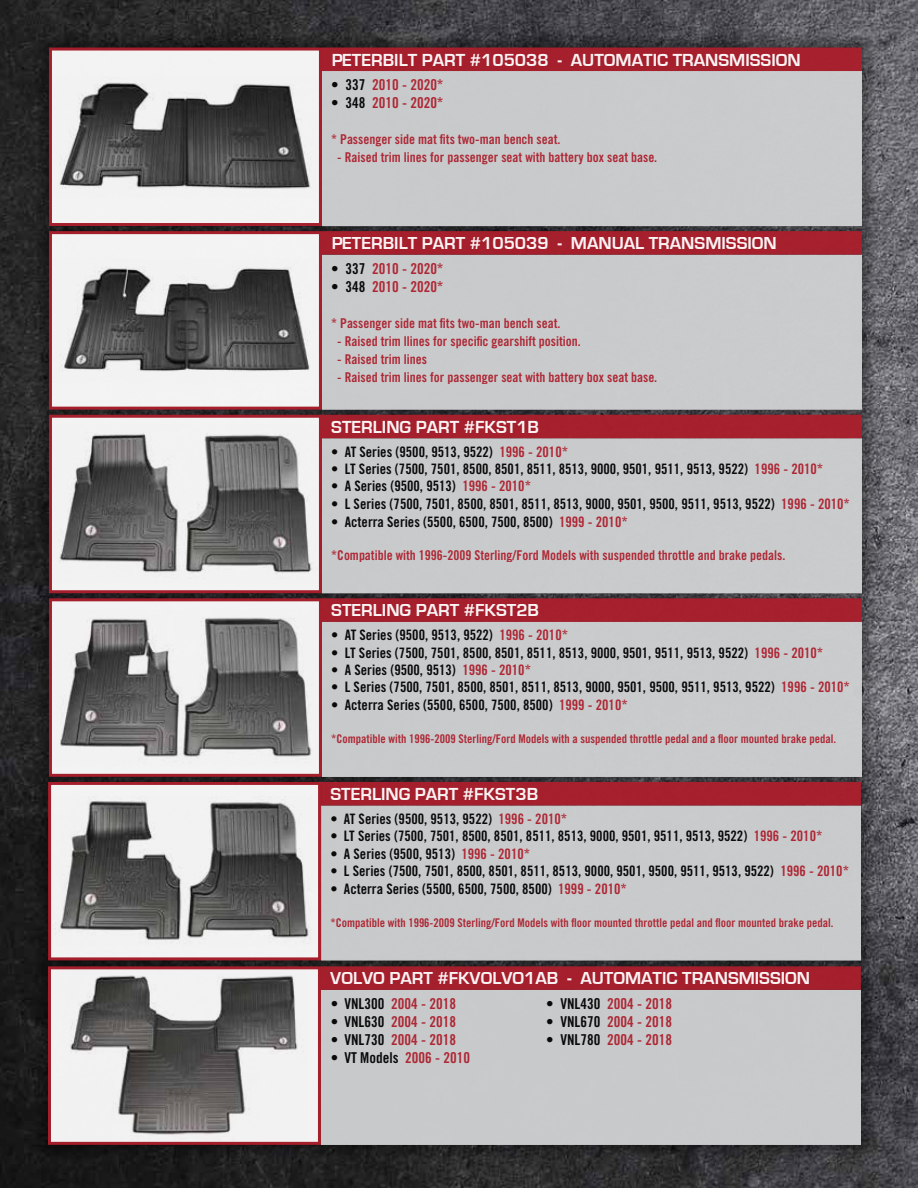
<style>
.page{position:relative;width:918px;height:1188px;background:#fff}
.page>*{position:absolute;margin:0;border:0;box-sizing:border-box;transform-origin:0 0}
.t1{font:700 18px "Eurostile";color:#fff}
.t2{font:15px "Trade Gothic Bold Cond Twenty";color:#ac1f2d}
.t3{font:15px "Trade Gothic Bold Cond Twenty";color:#000}
.t4{font:14.4px "Trade Gothic Bold Cond Twenty";color:#000}
.t5{font:13.5px "Trade Gothic Bold Cond Twenty";color:#ac1f2d}
.t6{font:12px "Trade Gothic Bold Cond Twenty";color:#ac1f2d}
.s1{color:#000}
.s2{color:#ac1f2d}
</style>
<div class="page">
<img style="left:0;top:0;width:918px;height:1188px">
<div style="left:34px;top:34px;width:884px;height:1125px;background:#000;opacity:.75"></div>
<div style="left:321px;top:72px;width:542px;height:155px;background:#c8cacb"></div>
<div style="left:321px;top:255px;width:542px;height:156px;background:#c8cacb"></div>
<div style="left:321px;top:439px;width:542px;height:155px;background:#c8cacb"></div>
<div style="left:321px;top:623px;width:542px;height:155px;background:#c8cacb"></div>
<svg style="left:321px;top:47px;width:542px;height:25px;background:#a32632"></svg>
<svg style="left:321px;top:230px;width:542px;height:25px;background:#9e202d"></svg>
<svg style="left:321px;top:414px;width:542px;height:25px;background:#a12430"></svg>
<svg style="left:322px;top:598px;width:541px;height:25px;background:#a42733"></svg>
<div style="left:50px;top:49px;width:270px;height:176px;background:#f3f3f3"></div>
<img style="left:59px;top:82px;width:251px;height:107px">
<div style="left:49px;top:48px;width:273px;height:178px;border:3px solid #ac1f2d"></div>
<div style="left:50px;top:233px;width:270px;height:175px;background:#f3f3f3"></div>
<img style="left:62px;top:267px;width:248px;height:104px">
<div style="left:49px;top:231px;width:273px;height:179px;border:3px solid #ac1f2d"></div>
<div style="left:50px;top:416px;width:270px;height:176px;background:#f2f2f2"></div>
<img style="left:59px;top:433px;width:253px;height:141px">
<div style="left:49px;top:415px;width:273px;height:178px;border:3px solid #ac1f2d"></div>
<div style="left:50px;top:600px;width:270px;height:175px;background:#f2f2f2"></div>
<img style="left:60px;top:617px;width:251px;height:140px">
<div style="left:49px;top:598px;width:273px;height:179px;border:3px solid #ac1f2d"></div>
<div style="left:320px;top:806px;width:542px;height:155px;background:#c8cacb"></div>
<svg style="left:320px;top:781px;width:542px;height:25px;background:#9f222e"></svg>
<div style="left:50px;top:783px;width:270px;height:176px;background:#f2f2f2"></div>
<img style="left:55px;top:801px;width:254px;height:139px">
<div style="left:48px;top:782px;width:273px;height:178px;border:3px solid #ac1f2d"></div>
<div style="left:320px;top:991px;width:542px;height:155px;background:#c7c9ca"></div>
<svg style="left:321px;top:966px;width:541px;height:25px;background:#a32532"></svg>
<div style="left:49px;top:968px;width:270px;height:175px;background:#f2f2f2"></div>
<img style="left:70px;top:975px;width:228px;height:160px">
<div style="left:48px;top:966px;width:273px;height:179px;border:3px solid #ac1f2d"></div>
<p class="t1" style="left:331px;top:50px;width:471px">PETERBILT PART #105038 - AUTOMATIC TRANSMISSION</p>
<p class="t2" style="left:331px;top:76px;width:114px"><span class="s1">• 337</span> 2010 - 2020*</p>
<p class="t2" style="left:331px;top:94px;width:114px"><span class="s1">• 348</span> 2010 - 2020*</p>
<p class="t5" style="left:331px;top:131px;width:231px">* Passenger side mat fits two-man bench seat.</p>
<p class="t5" style="left:337px;top:149px;width:322px">- Raised trim lines for passenger seat with battery box seat base.</p>
<p class="t1" style="left:331px;top:233px;width:447px">PETERBILT PART #105039 - MANUAL TRANSMISSION</p>
<p class="t2" style="left:331px;top:259px;width:114px"><span class="s1">• 337</span> 2010 - 2020*</p>
<p class="t2" style="left:331px;top:277px;width:114px"><span class="s1">• 348</span> 2010 - 2020*</p>
<p class="t5" style="left:331px;top:315px;width:231px">* Passenger side mat fits two-man bench seat.</p>
<p class="t5" style="left:337px;top:333px;width:245px">- Raised trim llines for specific gearshift position.</p>
<p class="t5" style="left:337px;top:351px;width:91px">- Raised trim lines</p>
<p class="t5" style="left:337px;top:369px;width:322px">- Raised trim lines for passenger seat with battery box seat base.</p>
<p class="t1" style="left:331px;top:417px;width:209px">STERLING PART #FKST1B</p>
<p class="t4" style="left:331px;top:443px;width:238px">• AT Series (9500, 9513, 9522) <span class="s2">1996 - 2010*</span></p>
<p class="t4" style="left:331px;top:460px;width:494px">• LT Series (7500, 7501, 8500, 8501, 8511, 8513, 9000, 9501, 9511, 9513, 9522) <span class="s2">1996 - 2010*</span></p>
<p class="t4" style="left:331px;top:477px;width:201px">• A Series (9500, 9513) <span class="s2">1996 - 2010*</span></p>
<p class="t4" style="left:331px;top:495px;width:520px">• L Series (7500, 7501, 8500, 8501, 8511, 8513, 9000, 9501, 9500, 9511, 9513, 9522) <span class="s2">1996 - 2010*</span></p>
<p class="t4" style="left:331px;top:513px;width:298px">• Acterra Series (5500, 6500, 7500, 8500) <span class="s2">1999 - 2010*</span></p>
<p class="t5" style="left:331px;top:547px;width:456px">*Compatible with 1996-2009 Sterling/Ford Models with suspended throttle and brake pedals.</p>
<p class="t1" style="left:331px;top:601px;width:209px">STERLING PART #FKST2B</p>
<p class="t4" style="left:331px;top:627px;width:238px">• AT Series (9500, 9513, 9522) <span class="s2">1996 - 2010*</span></p>
<p class="t4" style="left:331px;top:644px;width:494px">• LT Series (7500, 7501, 8500, 8501, 8511, 8513, 9000, 9501, 9511, 9513, 9522) <span class="s2">1996 - 2010*</span></p>
<p class="t4" style="left:331px;top:661px;width:201px">• A Series (9500, 9513) <span class="s2">1996 - 2010*</span></p>
<p class="t4" style="left:331px;top:678px;width:520px">• L Series (7500, 7501, 8500, 8501, 8511, 8513, 9000, 9501, 9500, 9511, 9513, 9522) <span class="s2">1996 - 2010*</span></p>
<p class="t4" style="left:331px;top:696px;width:298px">• Acterra Series (5500, 6500, 7500, 8500) <span class="s2">1999 - 2010*</span></p>
<p class="t6" style="left:331px;top:732px;width:506px">*Compatible with 1996-2009 Sterling/Ford Models with a suspended throttle pedal and a floor mounted brake pedal.</p>
<p class="t1" style="left:330px;top:784px;width:209px">STERLING PART #FKST3B</p>
<p class="t4" style="left:330px;top:810px;width:238px">• AT Series (9500, 9513, 9522) <span class="s2">1996 - 2010*</span></p>
<p class="t4" style="left:330px;top:827px;width:494px">• LT Series (7500, 7501, 8500, 8501, 8511, 8513, 9000, 9501, 9511, 9513, 9522) <span class="s2">1996 - 2010*</span></p>
<p class="t4" style="left:330px;top:845px;width:201px">• A Series (9500, 9513) <span class="s2">1996 - 2010*</span></p>
<p class="t4" style="left:330px;top:862px;width:520px">• L Series (7500, 7501, 8500, 8501, 8511, 8513, 9000, 9501, 9500, 9511, 9513, 9522) <span class="s2">1996 - 2010*</span></p>
<p class="t4" style="left:330px;top:880px;width:298px">• Acterra Series (5500, 6500, 7500, 8500) <span class="s2">1999 - 2010*</span></p>
<p class="t6" style="left:330px;top:915px;width:504px">*Compatible with 1996-2009 Sterling/Ford Models with floor mounted throttle pedal and floor mounted brake pedal.</p>
<p class="t1" style="left:330px;top:969px;width:481px">VOLVO PART #FKVOLVO1AB - AUTOMATIC TRANSMISSION</p>
<p class="t2" style="left:330px;top:994px;width:127px"><span class="s1">• VNL300</span> 2004 - 2018</p>
<p class="t2" style="left:546px;top:994px;width:127px"><span class="s1">• VNL430</span> 2004 - 2018</p>
<p class="t2" style="left:330px;top:1012px;width:127px"><span class="s1">• VNL630</span> 2004 - 2018</p>
<p class="t2" style="left:546px;top:1012px;width:127px"><span class="s1">• VNL670</span> 2004 - 2018</p>
<p class="t2" style="left:330px;top:1030px;width:127px"><span class="s1">• VNL730</span> 2004 - 2018</p>
<p class="t2" style="left:546px;top:1030px;width:127px"><span class="s1">• VNL780</span> 2004 - 2018</p>
<p class="t3" style="left:330px;top:1048px;width:141px">• VT Models <span class="s2">2006 - 2010</span></p>
</div>
